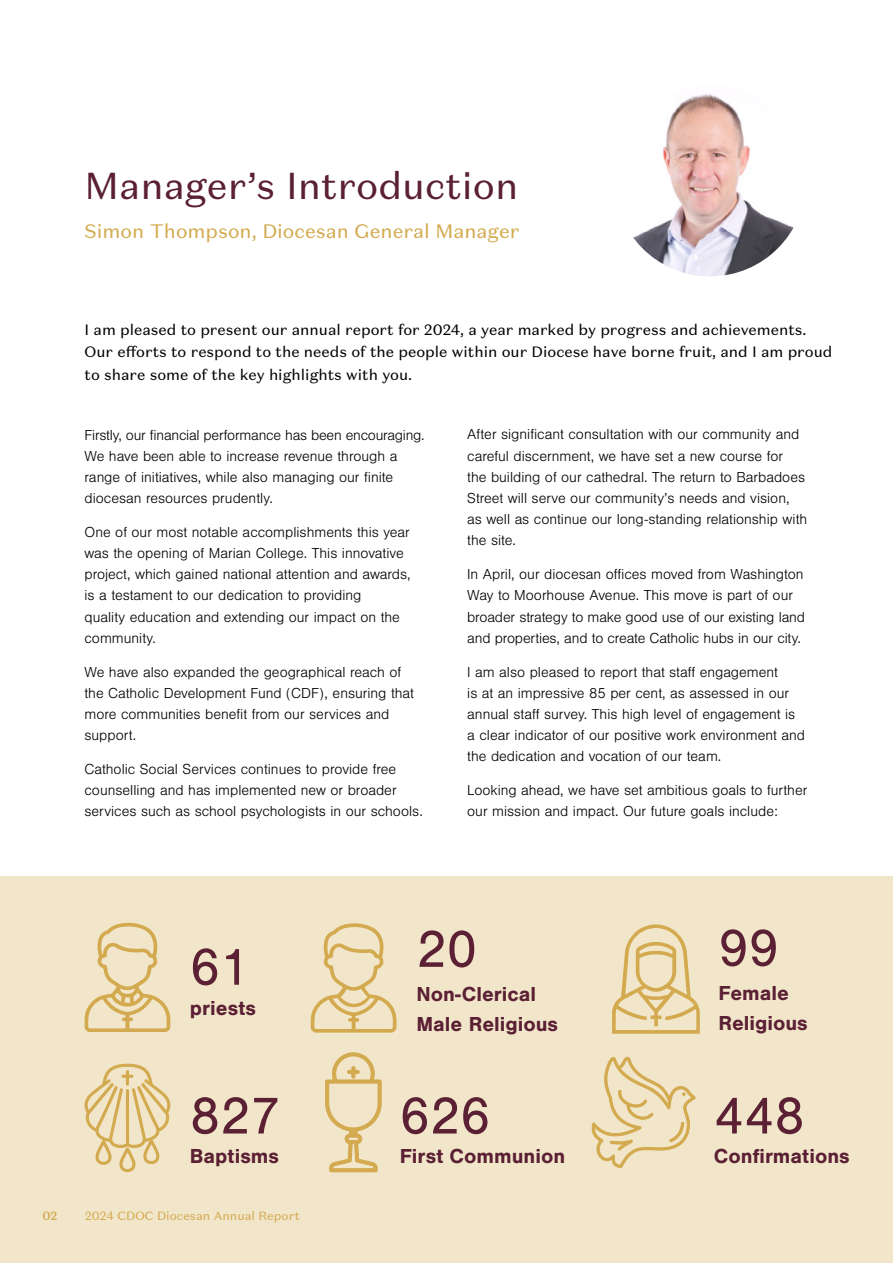
<style>
.page{position:relative;width:893px;height:1263px;background:#fff}
.page>*{position:absolute;margin:0;border:0;box-sizing:border-box;transform-origin:0 0}
.t1{font:54px "Nimbus San";color:#5b2034}
.t2{font:37.5px "Domaine Sans Text";color:#5b2034}
.t3{font:700 21px/30px "Nimbus San";color:#5b2034}
.t4{font:19.5px "Domaine Sans Text";color:#d3aa4f}
.t5{font:300 15px/21.1px "Nimbus San";color:#000}
.t6{font:15px/22.5px "Domaine Sans Text";color:#000}
.t7{font:12px "Domaine Sans Text";color:#d3aa4f}
.t8{font:500 12px "Domaine Sans Text";color:#d3aa4f}
</style>
<div class="page">
<img style="left:614px;top:85px;width:192px;height:191px;border-radius:96px">
<div style="left:0;top:876px;width:893px;height:387px;background:#f2e6ca"></div>
<svg style="left:84px;top:922px;width:86px;height:110px"></svg>
<svg style="left:310px;top:923px;width:87px;height:109px"></svg>
<svg style="left:591px;top:1057px;width:105px;height:111px"></svg>
<svg style="left:325px;top:1052px;width:57px;height:121px"></svg>
<svg style="left:612px;top:924px;width:88px;height:110px"></svg>
<svg style="left:84px;top:1063px;width:87px;height:109px"></svg>
<h2 class="t2" style="left:85px;top:162px;width:435px">Manager’s Introduction</h2>
<h3 class="t4" style="left:85px;top:219px;width:437px">Simon Thompson, Diocesan General Manager</h3>
<p class="t6" style="left:85px;top:318px;width:749px">I am pleased to present our annual report for 2024, a year marked by progress and achievements.<br>Our efforts to respond to the needs of the people within our Diocese have borne fruit, and I am proud to share some of the key highlights with you.</p>
<p class="t5" style="left:85px;top:424px;width:342px">Firstly, our financial performance has been encouraging.<br>We have been able to increase revenue through a range of initiatives, while also managing our finite diocesan resources prudently.</p>
<p class="t5" style="left:85px;top:522px;width:328px">One of our most notable accomplishments this year was the opening of Marian College. This innovative project, which gained national attention and awards, is a testament to our dedication to providing<br>quality education and extending our impact on the community.</p>
<p class="t5" style="left:85px;top:662px;width:331px">We have also expanded the geographical reach of the Catholic Development Fund (CDF), ensuring that more communities benefit from our services and support.</p>
<p class="t5" style="left:85px;top:759px;width:340px">Catholic Social Services continues to provide free counselling and has implemented new or broader services such as school psychologists in our schools.</p>
<p class="t5" style="left:467px;top:424px;width:341px">After significant consultation with our community and careful discernment, we have set a new course for<br>the building of our cathedral. The return to Barbadoes Street will serve our community’s needs and vision, as well as continue our long-standing relationship with the site.</p>
<p class="t5" style="left:467px;top:564px;width:339px">In April, our diocesan offices moved from Washington Way to Moorhouse Avenue. This move is part of our broader strategy to make good use of our existing land and properties, and to create Catholic hubs in our city.</p>
<p class="t5" style="left:467px;top:661px;width:339px">I am also pleased to report that staff engagement<br>is at an impressive 85 per cent, as assessed in our annual staff survey. This high level of engagement is a clear indicator of our positive work environment and the dedication and vocation of our team.</p>
<p class="t5" style="left:467px;top:780px;width:342px">Looking ahead, we have set ambitious goals to further our mission and impact. Our future goals include:</p>
<h1 class="t1" style="left:190px;top:937px;width:62px">61</h1>
<h3 class="t3" style="left:190px;top:993px;width:68px">priests</h3>
<h1 class="t1" style="left:190px;top:1086px;width:92px">827</h1>
<h3 class="t3" style="left:190px;top:1141px;width:91px">Baptisms</h3>
<p class="t8" style="left:43px;top:1208px;width:17px">02</p>
<p class="t7" style="left:85px;top:1209px;width:216px">2024 CDOC Diocesan Annual Report</p>
<h1 class="t1" style="left:416px;top:919px;width:62px">20</h1>
<h3 class="t3" style="left:416px;top:979px;width:143px">Non-Clerical<br>Male Religious</h3>
<h1 class="t1" style="left:400px;top:1086px;width:92px">626</h1>
<h3 class="t3" style="left:400px;top:1141px;width:167px">First Communion</h3>
<h1 class="t1" style="left:718px;top:918px;width:62px">99</h1>
<h3 class="t3" style="left:718px;top:978px;width:91px">Female<br>Religious</h3>
<h1 class="t1" style="left:714px;top:1086px;width:92px">448</h1>
<h3 class="t3" style="left:714px;top:1141px;width:137px">Confirmations</h3>
</div>
